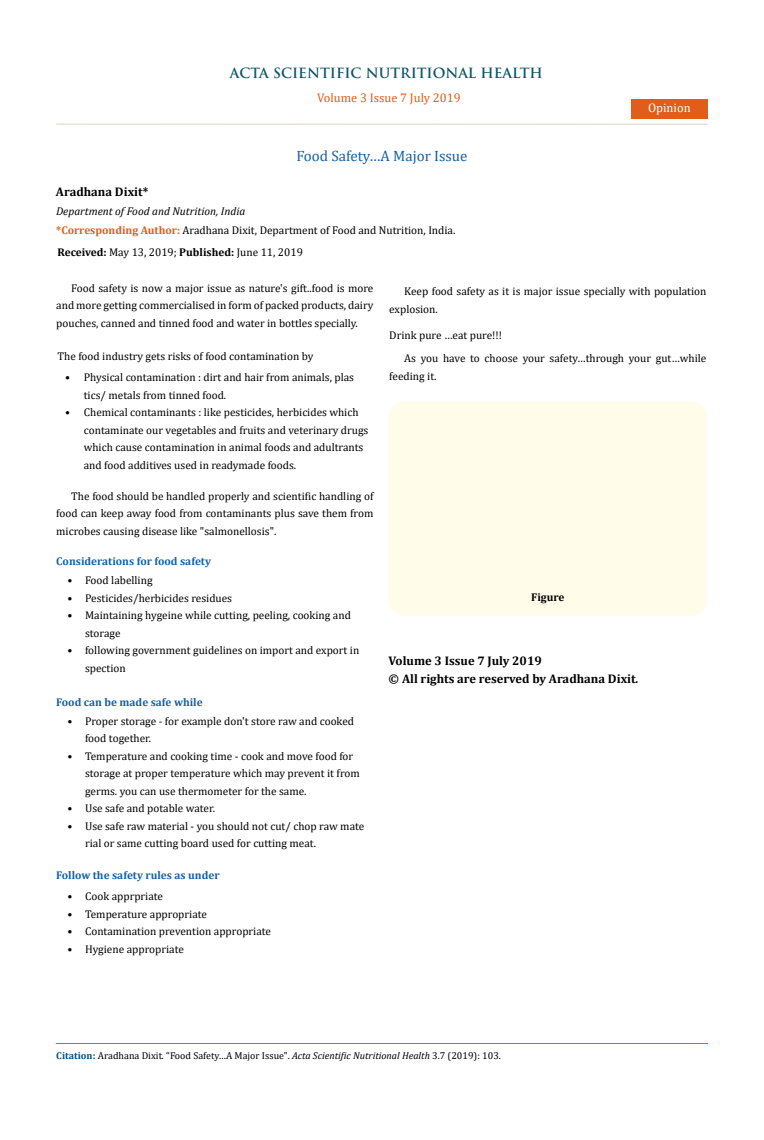
<style>
.page{position:relative;width:764px;height:1140px;background:#fff}
.page>*{position:absolute;margin:0;border:0;box-sizing:border-box;transform-origin:0 0}
.t1{font:15px "Cambria";color:#1560a6}
.t2{font:700 13.75px "Trajan Pro";color:#0e546a}
.t3{font:700 12.5px/17.5px "Cambria";color:#000}
.t4{font:12.5px "Cambria";color:#e05d1a}
.t5{font:12.5px "Cambria";color:#fff}
.t6{font:11.25px/17.5px "Cambria";color:#000}
.t7{font:700 11.25px "Cambria";color:#1560a6}
.t8{font:700 11.25px "Cambria";color:#000}
.t9{font:10px "Cambria";color:#000}
.s1{font-style:italic}
.s2{font-weight:700;color:#e05d1a}
.s3{font-weight:700}
.s4{font-weight:700;color:#035089}
</style>
<div class="page">
<div style="left:631px;top:99px;width:76px;height:20px;background:#e05d1a"></div>
<div style="left:388px;top:402px;width:319px;height:214px;background:#fffde9;border-radius:15px"></div>
<hr style="left:56px;top:1043px;width:651px;height:1px;background:#e05d1a">
<hr style="left:56px;top:123px;width:651px;height:2px;background:#e0dfcd">
<p class="t2" style="left:230px;top:64px;width:315px">ACTA SCIENTIFIC NUTRITIONAL HEALTH</p>
<p class="t4" style="left:317px;top:91px;width:145px">Volume 3 Issue 7 July 2019</p>
<h1 class="t1" style="left:296px;top:147px;width:173px">Food Safety…A Major Issue</h1>
<p class="t3" style="left:56px;top:183px;width:94px">Aradhana Dixit*</p>
<p class="t6" style="left:56px;top:202px;width:401px;line-height:19.1px"><span class="s1">Department of Food and Nutrition, India<br></span><span class="s2">*Corresponding Author:</span> Aradhana Dixit, Department of Food and Nutrition, India.</p>
<p class="t5" style="left:648px;top:100px;width:44px">Opinion</p>
<p class="t6" style="left:57px;top:243px;width:247px"><span class="s3">Received:</span> May 13, 2019; <span class="s3">Published:</span> June 11, 2019</p>
<p class="t6" style="left:56px;top:279px;width:319px;text-align:justify;text-indent:15px">Food safety is now a major issue as nature's gift..food is more and more getting commercialised in form of packed products, dairy pouches, canned and tinned food and water in bottles specially.</p>
<p class="t6" style="left:57px;top:347px;width:257px">The food industry gets risks of food contamination by</p>
<p class="t6" style="left:84px;top:369px;width:272px;text-indent:-19px">• Physical contamination : dirt and hair from animals, plas tics/ metals from tinned food.</p>
<p class="t6" style="left:84px;top:404px;width:286px;text-indent:-19px">• Chemical contaminants : like pesticides, herbicides which contaminate our vegetables and fruits and veterinary drugs which cause contamination in animal foods and adultrants and food additives used in readymade foods.</p>
<p class="t6" style="left:56px;top:487px;width:319px;text-align:justify;text-indent:15px">The food should be handled properly and scientific handling of food can keep away food from contaminants plus save them from microbes causing disease like "salmonellosis".</p>
<p class="t7" style="left:56px;top:553px;width:156px">Considerations for food safety</p>
<p class="t6" style="left:68px;top:571px;width:87px">• Food labelling</p>
<p class="t6" style="left:68px;top:589px;width:166px">• Pesticides/herbicides residues</p>
<p class="t6" style="left:85px;top:606px;width:267px;text-indent:-18px">• Maintaining hygeine while cutting, peeling, cooking and storage</p>
<p class="t6" style="left:85px;top:641px;width:276px;text-indent:-18px">• following government guidelines on import and export in spection</p>
<p class="t7" style="left:56px;top:694px;width:148px">Food can be made safe while</p>
<p class="t6" style="left:85px;top:712px;width:270px;text-indent:-18px">• Proper storage - for example don't store raw and cooked food together.</p>
<p class="t6" style="left:85px;top:747px;width:276px;text-indent:-18px">• Temperature and cooking time - cook and move food for storage at proper temperature which may prevent it from germs. you can use thermometer for the same.</p>
<p class="t6" style="left:68px;top:800px;width:149px">• Use safe and potable water.</p>
<p class="t6" style="left:85px;top:817px;width:281px;text-indent:-18px">• Use safe raw material - you should not cut/ chop raw mate rial or same cutting board used for cutting meat.</p>
<p class="t7" style="left:56px;top:867px;width:165px">Follow the safety rules as under</p>
<p class="t6" style="left:68px;top:888px;width:97px">• Cook apprpriate</p>
<p class="t6" style="left:68px;top:905px;width:141px">• Temperature appropriate</p>
<p class="t6" style="left:68px;top:923px;width:205px">• Contamination prevention appropriate</p>
<p class="t6" style="left:68px;top:940px;width:118px">• Hygiene appropriate</p>
<p class="t6" style="left:389px;top:283px;width:319px;text-indent:15px">Keep food safety as it is major issue specially with population explosion.</p>
<p class="t6" style="left:404px;top:323px;width:304px;line-height:23.6px;text-indent:-15px">Drink pure …eat pure!!!<br>As you have to choose your safety…through your gut…while</p>
<p class="t6" style="left:389px;top:367px;width:49px">feeding it.</p>
<p class="t8" style="left:531px;top:589px;width:35px">Figure</p>
<p class="t3" style="left:388px;top:652px;width:251px">Volume 3 Issue 7 July 2019<br>© All rights are reserved by Aradhana Dixit<span class="s1">.</span></p>
<p class="t9" style="left:56px;top:1050px;width:446px"><span class="s4">Citation:</span> Aradhana Dixit<span class="s1">.</span> “Food Safety…A Major Issue". <span class="s1">Acta Scientific Nutritional Health</span> 3.7 (2019): 103.</p>
</div>
